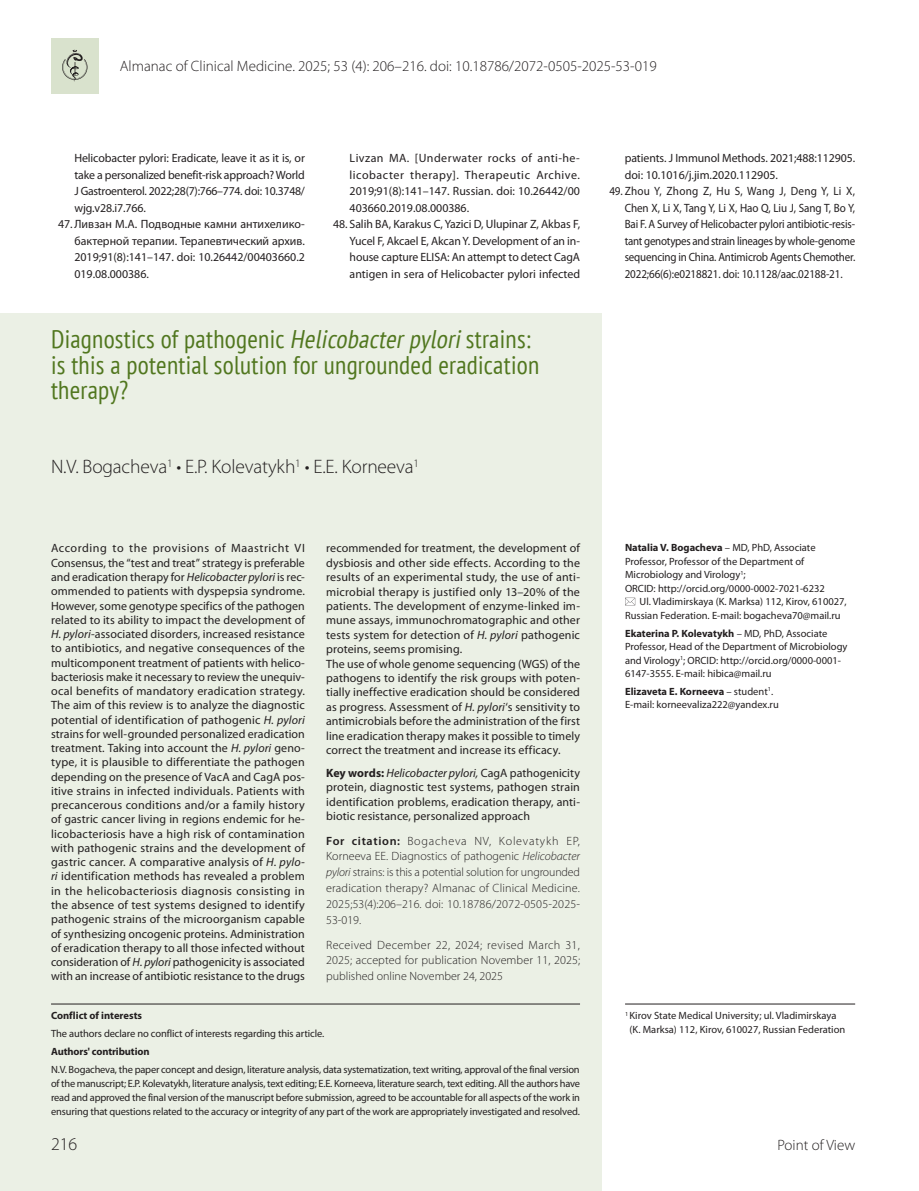
<style>
.page{position:relative;width:919px;height:1191px;background:#fff}
.page>*{position:absolute;margin:0;border:0;box-sizing:border-box;transform-origin:0 0}
.t1{font:condensed 25.5px/25.5px "PT Sans";letter-spacing:.01em;color:#51771f}
.t2{font:300 19.5px "Myriad Pro";letter-spacing:-.01em;color:#231f20}
.t3{font:300 18px "Myriad Pro";color:#231f20}
.t4{font:300 15px "Myriad Pro";color:#231f20}
.t5{font:12px/14.2px "Myriad Pro";letter-spacing:.005em;color:#231f20;text-align:justify}
.t6{font:300 12px/15.9px "Myriad Pro";letter-spacing:.01em;color:#231f20;text-align:justify}
.t7{font:12px/16.5px "Myriad Pro";letter-spacing:.005em;color:#231f20;text-align:justify;scale:.93 1}
.t8{font:10.5px/13.5px "Myriad Pro";color:#231f20}
.t9{font:700 10.5px "Myriad Pro";letter-spacing:-.005em;color:#231f20}
.s1{font-style:italic}
.s2{font-weight:700}
.s3{font-weight:600}
.s4{font-weight:400}
</style>
<div class="page">
<div style="left:0;top:313px;width:601px;height:878px;background:#ebf0e5"></div>
<hr style="left:625px;top:1003px;width:230px;height:1px;background:#231f20">
<svg style="left:625px;top:598px;width:10px;height:7px"></svg>
<hr style="left:51px;top:1003px;width:529px;height:1px;background:#231f20">
<div style="left:51px;top:38px;width:48px;height:55px;background:#d9e2cd"></div>
<svg style="left:62px;top:50px;width:25px;height:32px"></svg>
<p class="t4" style="left:120px;top:57px;width:538px">Almanac of Clinical Medicine. 2025; 53 (4): 206–216. doi: 10.18786/2072-0505-2025-53-019</p>
<p class="t5" style="left:74px;top:150px;width:232px;line-height:16.5px">Helicobacter pylori: Eradicate, leave it as it is, or take a personalized benefit-risk approach? World J Gastroenterol. 2022;28(7):766–774. doi: 10.3748/ wjg.v28.i7.766.</p>
<p class="t5" style="left:74px;top:216px;width:232px;line-height:16.5px;text-indent:-16px">47. Ливзан М.А. Подводные камни антихелико&shy;бактерной терапии. Терапевтический архив.<br>2019;91(8):141–147. doi: 10.26442/00403660.2<br>019.08.000386.</p>
<p class="t5" style="left:349px;top:150px;width:232px;line-height:16.5px">Livzan MA. [Underwater rocks of anti-he&shy;licobacter therapy]. Therapeutic Archive.<br>2019;91(8):141–147. Russian. doi: 10.26442/00<br>403660.2019.08.000386.</p>
<p class="t5" style="left:349px;top:216px;width:232px;line-height:16.5px;text-indent:-16px">48. Salih BA, Karakus C, Yazici D, Ulupinar Z, Akbas F, Yucel F, Akcael E, Akcan Y. Development of an in&shy;house capture ELISA: An attempt to detect CagA antigen in sera of Helicobacter pylori infected</p>
<h1 class="t1" style="left:51px;top:326px;width:489px">Diagnostics of pathogenic <span class="s1">Helicobacterpylori</span>strains: is this a potential solution for ungrounded eradication therapy?</h1>
<h2 class="t2" style="left:51px;top:455px;width:369px">N.V. Bogacheva<sup>1</sup> • E.Р. Kolevatykh<sup>1</sup> • E.Е. Korneeva<sup>1</sup></h2>
<p class="t5" style="left:51px;top:541px;width:255px">According to the provisions of Maastricht VI Consensus, the “test and treat” strategy is preferable and eradication therapy for <span class="s1">Helicobacter pylori</span> is rec&shy;ommended to patients with dyspepsia syndrome.<br>However, some genotype specifics of the pathogen related to its ability to impact the development of <span class="s1">H. pylori</span>-associated disorders, increased resistance to antibiotics, and negative consequences of the multicomponent treatment of patients with helico&shy;bacteriosis make it necessary to review the unequiv&shy;ocal benefits of mandatory eradication strategy.<br>The aim of this review is to analyze the diagnostic potential of identification of pathogenic <span class="s1">H. рylori </span>strains for well-grounded personalized eradication treatment. Taking into account the <span class="s1">H. pylori</span> geno&shy;type, it is plausible to differentiate the pathogen depending on the presence of VacA and CagA pos&shy;itive strains in infected individuals. Patients with precancerous conditions and/or a family history of gastric cancer living in regions endemic for he&shy;licobacteriosis have a high risk of contamination with pathogenic strains and the development of gastric cancer. A comparative analysis of <span class="s1">H. pylo&shy;ri</span> identification methods has revealed a problem in the helicobacteriosis diagnosis consisting in the absence of test systems designed to identify pathogenic strains of the microorganism capable of synthesizing oncogenic proteins. Administration of eradication therapy to all those infected without consideration of <span class="s1">H. рylori</span> pathogenicity is associated with an increase of antibiotic resistance to the drugs</p>
<p class="t5" style="left:326px;top:541px;width:255px;text-align:left">recommended for treatment, the development of dysbiosis and other side effects. According to the results of an experimental study, the use of anti&shy;microbial therapy is justified only 13–20% of the patients. The development of enzyme-linked im&shy;mune assays, immunochromatographic and other tests system for detection of <span class="s1">H. pylori</span> pathogenic proteins, seems promising.<br>The use of whole genome sequencing (WGS) of the pathogens to identify the risk groups with poten&shy;tially ineffective eradication should be considered as progress. Assessment of <span class="s1">H. pylori</span>‘s sensitivity to antimicrobials before the administration of the first line eradication therapy makes it possible to timely correct the treatment and increase its efficacy.</p>
<p class="t5" style="left:326px;top:765px;width:255px"><span class="s2">Key words:</span> <span class="s1">Helicobacter pylori,</span> CagA pathogenicity protein, diagnostic test systems, pathogen strain identification problems, eradication therapy, anti&shy;biotic resistance, personalized approach</p>
<p class="t6" style="left:326px;top:832px;width:255px"><span class="s3">For citation:</span> Bogacheva NV, Kolevatykh EP, Korneeva EE. Diagnostics of pathogenic <span class="s1">Helicobacter pylori</span> strains: is this a potential solution for ungrounded eradication therapy? Almanac of Clinical Medicine.<br>2025;53(4):206–216. doi: 10.18786/2072-0505-2025- 53-019.</p>
<p class="t6" style="left:326px;top:936px;width:255px">Received December 22, 2024; revised March 31, 2025; accepted for publication November 11, 2025; published online November 24, 2025</p>
<p class="t9" style="left:51px;top:1008px;width:92px">Conflict of interests</p>
<p class="t8" style="left:51px;top:1026px;width:275px">The authors declare no conflict of interests regarding this article.</p>
<p class="t9" style="left:51px;top:1044px;width:100px">Authors' contribution</p>
<p class="t8" style="left:51px;top:1062px;width:530px;text-align:justify">N.V. Bogacheva, the paper concept and design, literature analysis, data systematization, text writing, approval of the final version of the manuscript; E.P. Kolevatykh, literature analysis, text editing; E.E. Korneeva, literature search, text editing. All the authors have read and approved the final version of the manuscript before submission, agreed to be accountable for all aspects of the work in ensuring that questions related to the accuracy or integrity of any part of the work are appropriately investigated and resolved.</p>
<p class="t5" style="left:624px;top:150px;width:232px;line-height:16.5px">patients. J Immunol Methods. 2021;488:112905. doi: 10.1016/j.jim.2020.112905.</p>
<p class="t7" style="left:624px;top:183px;width:249px;text-indent:-15px">49. Zhou Y, Zhong Z, Hu S, Wang J, Deng Y, Li X, Chen X, Li X, Tang Y, Li X, Hao Q, Liu J, Sang T, Bo Y, Bai F. A Survey of Helicobacter pylori antibiotic-resis&shy;tant genotypes and strain lineages by whole-genome sequencing in China. Antimicrob Agents Chemother.<br>2022;66(6):e0218821. doi: 10.1128/aac.02188-21.</p>
<p class="t9" style="left:625px;top:541px;width:192px">Natalia V. Bogacheva <span class="s4">– MD, PhD, Associate</span></p>
<p class="t8" style="left:625px;top:554px;width:181px">Professor, Professor of the Department of</p>
<p class="t8" style="left:625px;top:568px;width:122px">Microbiology and Virology<sup>1</sup>;</p>
<p class="t8" style="left:625px;top:581px;width:201px">ORCID: http://orcid.org/0000-0002-7021-6232</p>
<p class="t8" style="left:639px;top:595px;width:209px">Ul. Vladimirskaya (K. Marksa) 112, Kirov, 610027,</p>
<p class="t8" style="left:625px;top:608px;width:217px">Russian Federation. E-mail: bogacheva70@mail.ru</p>
<p class="t8" style="left:625px;top:626px;width:224px"><span class="s2">Ekaterina P. Kolevatykh</span> – MD, PhD, Associate Professor, Head of the Department of Microbiology and Virology<sup>1</sup>; ORCID: http://orcid.org/0000-0001- 6147-3555. E-mail: hibica@mail.ru</p>
<p class="t8" style="left:625px;top:684px;width:155px"><span class="s2">Elizaveta E. Korneeva</span> – student<sup>1</sup>.<br>E-mail: korneevaliza222@yandex.ru</p>
<p class="t8" style="left:629px;top:1008px;width:217px;text-indent:-4px"><sup>1</sup> Kirov State Medical University; ul. Vladimirskaya (K. Marksa) 112, Kirov, 610027, Russian Federation</p>
<h3 class="t3" style="left:51px;top:1133px;width:28px">216</h3>
<p class="t4" style="left:777px;top:1136px;width:79px">Point of View</p>
</div>
